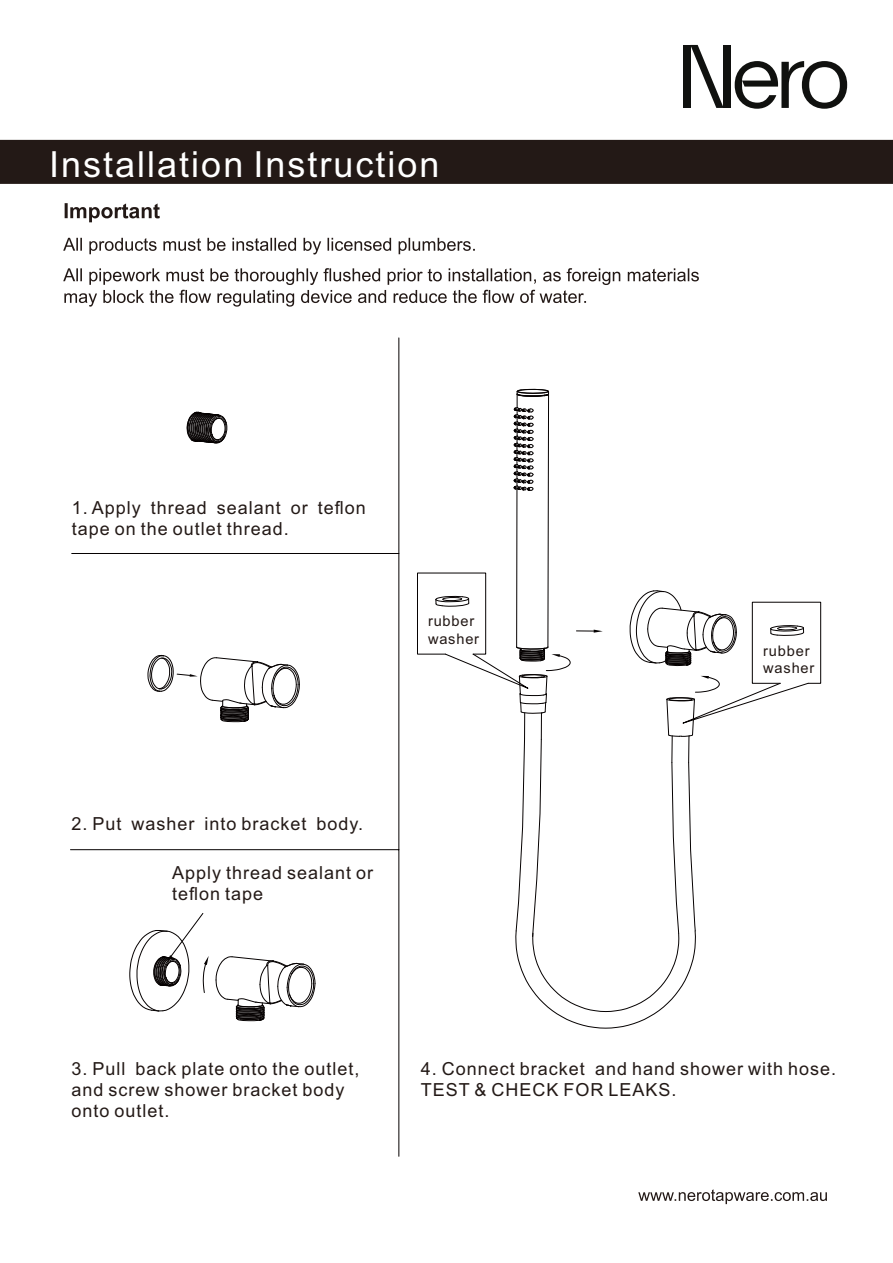
<style>
.page{position:relative;width:893px;height:1263px;background:#fff}
.page>*{position:absolute;margin:0;border:0;box-sizing:border-box;transform-origin:0 0}
.t1{font:36px "Arial";letter-spacing:.055em;color:#fff}
.t2{font:18px/21.3px "Arial";letter-spacing:.055em;color:#231916}
.t3{font:14.55px/17.2px "Arial";letter-spacing:.055em;color:#231916}
</style>
<div class="page">
<div style="left:0;top:140px;width:893px;height:44px;background:#231916"></div>
<div style="left:724px;top:45px;width:7px;height:63px;background:#10110f"></div>
<div style="left:683px;top:45px;width:7px;height:63px;background:#10110f"></div>
<svg style="left:690px;top:45px;width:34px;height:63px"></svg>
<svg style="left:735px;top:61px;width:112px;height:48px"></svg>
<svg style="left:63px;top:238px;width:412px;height:16px"></svg>
<svg style="left:63px;top:268px;width:636px;height:39px"></svg>
<svg style="left:65px;top:203px;width:95px;height:19px"></svg>
<svg style="left:638px;top:1189px;width:189px;height:15px"></svg>
<hr style="left:72px;top:553px;width:327px;height:1px;background:#050101">
<hr style="left:70px;top:849px;width:329px;height:1px;background:#050101">
<hr style="left:399px;top:338px;width:1px;height:818px;background:#050101">
<svg style="left:147px;top:654px;width:153px;height:68px"></svg>
<svg style="left:186px;top:411px;width:42px;height:33px"></svg>
<svg style="left:129px;top:913px;width:187px;height:108px"></svg>
<svg style="left:516px;top:389px;width:34px;height:8px"></svg>
<svg style="left:520px;top:711px;width:26px;height:3px"></svg>
<svg style="left:417px;top:406px;width:153px;height:298px"></svg>
<svg style="left:629px;top:590px;width:192px;height:136px"></svg>
<svg style="left:576px;top:630px;width:27px;height:3px"></svg>
<svg style="left:515px;top:734px;width:181px;height:295px"></svg>
<h1 class="t1" style="left:49px;top:151px;width:392px">Installation Instruction</h1>
<p class="t2" style="left:72px;top:498px;width:296px">1. Apply thread sealant or teflon tape on the outlet thread.</p>
<p class="t3" style="left:428px;top:614px;width:53px">rubber washer</p>
<p class="t2" style="left:71px;top:815px;width:293px">2. Put washer into bracket body.</p>
<p class="t2" style="left:172px;top:863px;width:203px">Apply thread sealant or teflon tape</p>
<p class="t3" style="left:763px;top:643px;width:53px">rubber washer</p>
<p class="t2" style="left:71px;top:1059px;width:290px">3. Pull back plate onto the outlet, and screw shower bracket body onto outlet.</p>
<p class="t2" style="left:421px;top:1060px;width:417px">4. Connect bracket and hand shower with hose.<br>TEST &amp; CHECK FOR LEAKS.</p>
</div>
